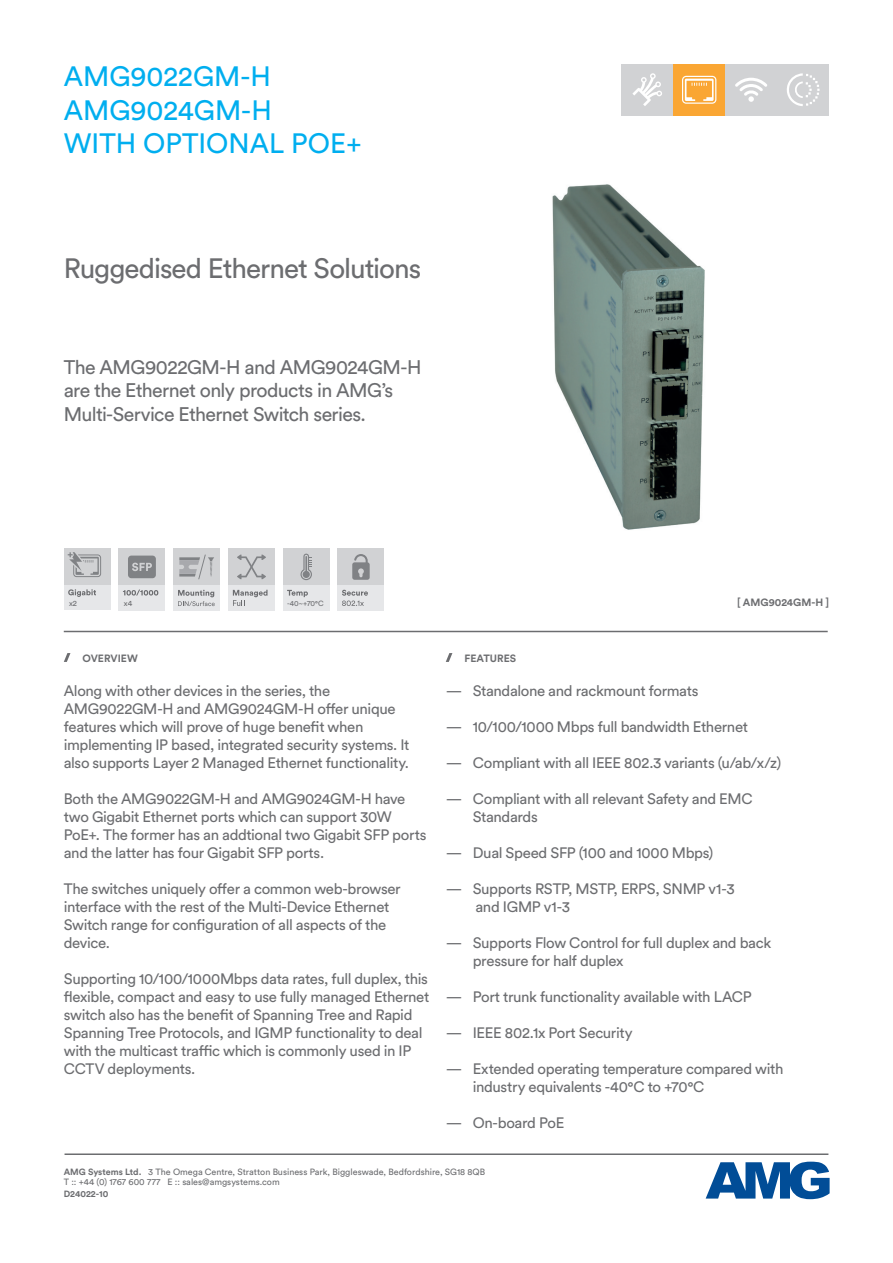
<style>
.page{position:relative;width:893px;height:1263px;background:#fff}
.page>*{position:absolute;margin:0;border:0;box-sizing:border-box;transform-origin:0 0}
.t1{font:27.75px/33.3px "Circular Std";color:#00aeef}
.t2{font:27.75px "Circular Std";letter-spacing:-.035em;color:#6c6d70}
.t3{font:19.5px/23.4px "Circular Std";letter-spacing:-.03em;color:#6c6d70}
.t4{font:15px/18px "Circular Std";letter-spacing:-.025em;color:#6c6d70}
.t5{font:700 10.5px "Circular Std";color:#6c6d70}
.t6{font:9px/10.8px "Circular Std";color:#6c6d70}
.t7{font:700 9px "Circular Std";color:#6c6d70}
.t8{font:7.8px "Circular Std";color:#6c6d70}
.t9{font:7.5px "Circular Std";color:#6c6d70}
.s1{font-weight:700}
</style>
<div class="page">
<div style="left:283px;top:585px;width:47px;height:25px;background:#e6e7e9"></div>
<div style="left:283px;top:549px;width:47px;height:36px;background:#d1d2d4"></div>
<svg style="left:287px;top:590px;width:21px;height:7px"></svg>
<svg style="left:300px;top:554px;width:12px;height:26px"></svg>
<svg style="left:706px;top:1161px;width:123px;height:38px"></svg>
<hr style="left:65px;top:1153px;width:763px;height:2px;background:#6c6d70">
<hr style="left:64px;top:631px;width:764px;height:1px;background:#6c6d70">
<svg style="left:64px;top:653px;width:6px;height:9px"></svg>
<svg style="left:446px;top:653px;width:6px;height:9px"></svg>
<div style="left:64px;top:585px;width:47px;height:25px;background:#e6e7e9"></div>
<svg style="left:68px;top:589px;width:28px;height:8px"></svg>
<div style="left:64px;top:549px;width:47px;height:36px;background:#d1d2d4"></div>
<svg style="left:68px;top:552px;width:33px;height:25px"></svg>
<div style="left:119px;top:585px;width:46px;height:25px;background:#e6e7e9"></div>
<svg style="left:123px;top:589px;width:35px;height:6px"></svg>
<div style="left:119px;top:549px;width:46px;height:36px;background:#d1d2d4"></div>
<svg style="left:128px;top:556px;width:28px;height:22px"></svg>
<div style="left:173px;top:585px;width:47px;height:25px;background:#e6e7e9"></div>
<div style="left:173px;top:549px;width:47px;height:36px;background:#d1d2d4"></div>
<svg style="left:178px;top:590px;width:37px;height:16px"></svg>
<svg style="left:179px;top:555px;width:35px;height:24px"></svg>
<div style="left:228px;top:585px;width:47px;height:25px;background:#e6e7e9"></div>
<div style="left:228px;top:549px;width:47px;height:36px;background:#d1d2d4"></div>
<svg style="left:233px;top:590px;width:35px;height:16px"></svg>
<svg style="left:237px;top:554px;width:29px;height:25px"></svg>
<div style="left:725px;top:64px;width:52px;height:52px;background:#d1d2d4"></div>
<svg style="left:735px;top:78px;width:32px;height:24px"></svg>
<div style="left:673px;top:64px;width:52px;height:52px;background:#faa633"></div>
<svg style="left:682px;top:76px;width:34px;height:28px"></svg>
<div style="left:621px;top:64px;width:52px;height:52px;background:#d1d2d4"></div>
<svg style="left:632px;top:73px;width:30px;height:33px"></svg>
<div style="left:777px;top:64px;width:52px;height:52px;background:#d1d2d4"></div>
<svg style="left:787px;top:73px;width:32px;height:33px"></svg>
<img style="left:552px;top:184px;width:153px;height:346px">
<div style="left:338px;top:585px;width:46px;height:25px;background:#e6e7e9"></div>
<div style="left:338px;top:549px;width:46px;height:36px;background:#d1d2d4"></div>
<svg style="left:342px;top:590px;width:26px;height:16px"></svg>
<svg style="left:352px;top:554px;width:18px;height:26px"></svg>
<h1 class="t1" style="left:64px;top:60px;width:300px">AMG9022GM-H<br>AMG9024GM-H<br>WITH OPTIONAL POE+</h1>
<h1 class="t2" style="left:64px;top:251px;width:359px">Ruggedised Ethernet Solutions</h1>
<h2 class="t3" style="left:64px;top:355px;width:359px">The AMG9022GM-H and AMG9024GM-H are the Ethernet only products in AMG’s<br>Multi-Service Ethernet Switch series.</h2>
<p class="t8" style="left:69px;top:598px;width:9px">x2</p>
<p class="t8" style="left:124px;top:598px;width:10px">x4</p>
<p class="t9" style="left:287px;top:599px;width:38px">-40~+70°C</p>
<p class="t5" style="left:82px;top:651px;width:57px">OVERVIEW</p>
<p class="t5" style="left:464px;top:651px;width:53px">FEATURES</p>
<p class="t5" style="left:737px;top:595px;width:94px">[ AMG9024GM-H ]</p>
<p class="t4" style="left:64px;top:682px;width:347px">Along with other devices in the series, the AMG9022GM-H and AMG9024GM-H offer unique features which will prove of huge benefit when implementing IP based, integrated security systems. It also supports Layer 2 Managed Ethernet functionality.</p>
<p class="t4" style="left:64px;top:790px;width:364px">Both the AMG9022GM-H and AMG9024GM-H have two Gigabit Ethernet ports which can support 30W PoE+. The former has an addtional two Gigabit SFP ports and the latter has four Gigabit SFP ports.</p>
<p class="t4" style="left:64px;top:880px;width:338px">The switches uniquely offer a common web-browser interface with the rest of the Multi-Device Ethernet Switch range for configuration of all aspects of the device.</p>
<p class="t4" style="left:64px;top:970px;width:367px">Supporting 10/100/1000Mbps data rates, full duplex, this flexible, compact and easy to use fully managed Ethernet switch also has the benefit of Spanning Tree and Rapid Spanning Tree Protocols, and IGMP functionality to deal with the multicast traffic which is commonly used in IP CCTV deployments.</p>
<p class="t4" style="left:446px;top:682px;width:254px">— Standalone and rackmount formats</p>
<p class="t4" style="left:446px;top:718px;width:304px">— 10/100/1000 Mbps full bandwidth Ethernet</p>
<p class="t4" style="left:446px;top:754px;width:337px">— Compliant with all IEEE 802.3 variants (u/ab/x/z)</p>
<p class="t4" style="left:473px;top:790px;width:281px;text-indent:-27px">— Compliant with all relevant Safety and EMC<br>Standards</p>
<p class="t4" style="left:446px;top:844px;width:269px">— Dual Speed SFP (100 and 1000 Mbps)</p>
<p class="t4" style="left:475px;top:880px;width:261px;text-indent:-30px">— Supports RSTP, MSTP, ERPS, SNMP v1-3 and IGMP v1-3</p>
<p class="t4" style="left:473px;top:934px;width:300px;text-indent:-27px">— Supports Flow Control for full duplex and back pressure for half duplex</p>
<p class="t4" style="left:446px;top:988px;width:307px">— Port trunk functionality available with LACP</p>
<p class="t4" style="left:446px;top:1024px;width:188px">— IEEE 802.1x Port Security</p>
<p class="t4" style="left:473px;top:1060px;width:312px;text-indent:-27px">— Extended operating temperature compared with industry equivalents -40°C to +70°C</p>
<p class="t4" style="left:446px;top:1114px;width:120px">— On-board PoE</p>
<p class="t6" style="left:64px;top:1166px;width:423px"><span class="s1">AMG Systems Ltd.</span> 3 The Omega Centre, Stratton Business Park, Biggleswade, Bedfordshire, SG18 8QB<br>T :: +44 (0) 1767 600 777 E :: sales@amgsystems.com</p>
<p class="t7" style="left:64px;top:1188px;width:46px">D24022-10</p>
</div>
